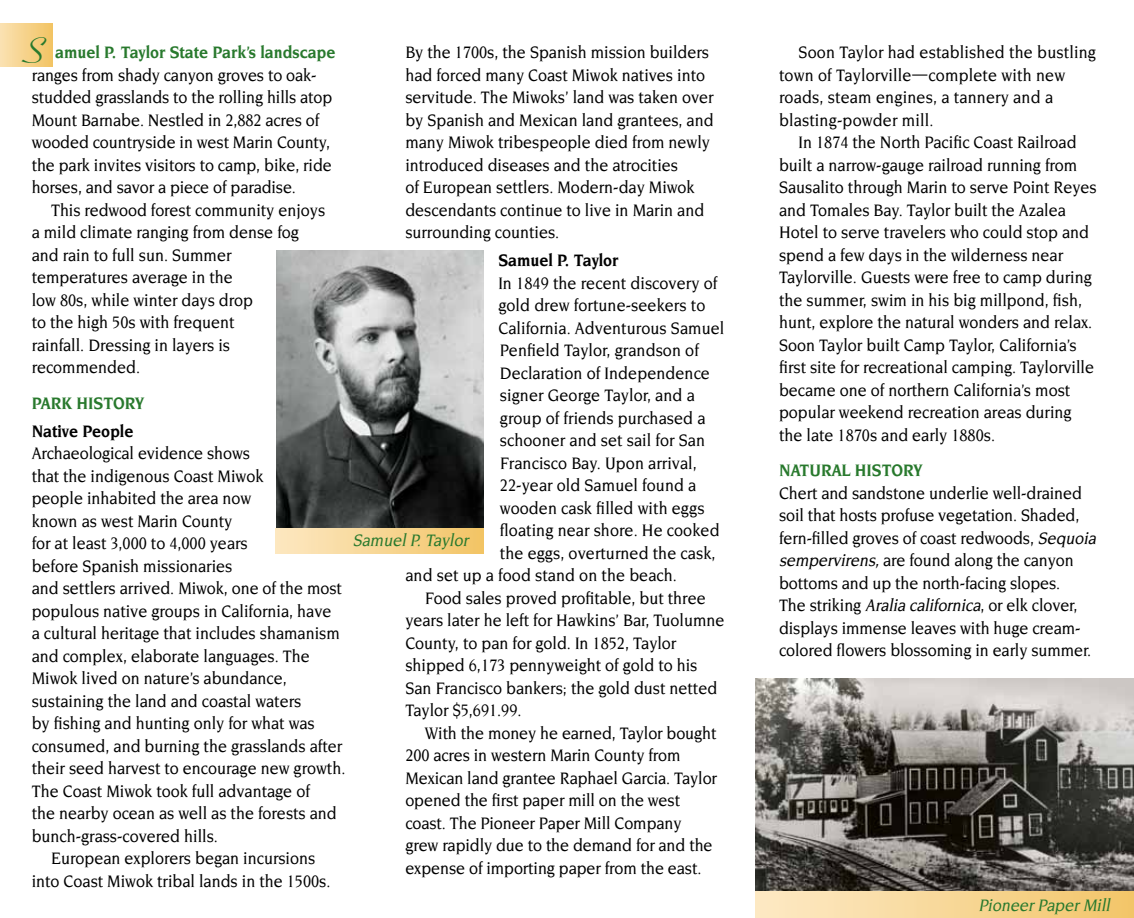
<style>
.page{position:relative;width:1134px;height:918px;background:#fff}
.page>*{position:absolute;margin:0;border:0;box-sizing:border-box;transform-origin:0 0}
.t1{font:500 18px/22.5px "Novarese";color:#000;scale:.9 1}
.t2{font:italic 500 18px "Novarese";color:#28792d;scale:.9 1}
.t3{font:700 18px "Novarese";letter-spacing:-.005em;color:#000;scale:.9 1}
.t4{font:700 18px "Novarese";letter-spacing:-.005em;color:#28792d;scale:.9 1}
.s1{font-family:"Ribbon 131 BT";font-weight:700;font-size:36px;color:#28792d}
.s2{font-weight:700;color:#28792d}
.s3{font-family:"Myriad Pro";font-weight:400}
.s4{font-style:italic}
</style>
<div class="page">
<div style="left:0;top:23px;width:52px;height:43px;background:linear-gradient(to right,#fae1b1,#f3c566)"></div>
<img style="left:755px;top:678px;width:379px;height:213px">
<div style="left:755px;top:891px;width:379px;height:27px;background:linear-gradient(to right,#fdeac7,#f3c66a)"></div>
<img style="left:276px;top:250px;width:207px;height:278px">
<div style="left:275px;top:528px;width:209px;height:26px;background:linear-gradient(to right,#fde8c3,#f2c466)"></div>
<p class="t1" style="left:32px;top:41px;width:339px;text-indent:-5px"><span class="s1">S</span> <span class="s2">amuel P. Taylor State Park’s landscape </span>ranges from shady canyon groves to oak&shy;studded grasslands to the rolling hills atop Mount Barnabe. Nestled in 2,882 acres of wooded countryside in west Marin County, the park invites visitors to camp, bike, ride horses, and savor a piece of paradise.</p>
<p class="t1" style="left:32px;top:199px;width:328px;text-indent:19px">This redwood forest community enjoys a mild climate ranging from dense fog and rain to full sun. Summer temperatures average in the<br>low 80s, while winter days drop<br>to the high 50s with frequent<br>rainfall. Dressing in layers is recommended.</p>
<p class="t4" style="left:32px;top:393px;width:127px">PARK HISTORY</p>
<p class="t3" style="left:32px;top:421px;width:114px">Native People</p>
<p class="t1" style="left:32px;top:442px;width:244px">Archaeological evidence shows</p>
<p class="t1" style="left:32px;top:465px;width:259px">that the indigenous Coast Miwok</p>
<p class="t1" style="left:32px;top:487px;width:246px">people inhabited the area now</p>
<p class="t1" style="left:32px;top:510px;width:225px">known as west Marin County</p>
<p class="t1" style="left:32px;top:532px;width:241px">for at least 3,000 to 4,000 years</p>
<p class="t1" style="left:32px;top:555px;width:225px">before Spanish missionaries</p>
<p class="t1" style="left:32px;top:577px;width:346px">and settlers arrived. Miwok, one of the most</p>
<p class="t1" style="left:32px;top:600px;width:335px">populous native groups in California, have</p>
<p class="t1" style="left:32px;top:622px;width:344px">a cultural heritage that includes shamanism</p>
<p class="t1" style="left:32px;top:645px;width:311px">and complex, elaborate languages. The</p>
<p class="t1" style="left:32px;top:667px;width:285px">Miwok lived on nature’s abundance,</p>
<p class="t1" style="left:32px;top:690px;width:301px">sustaining the land and coastal waters</p>
<p class="t1" style="left:32px;top:712px;width:316px">by fishing and hunting only for what was</p>
<p class="t1" style="left:32px;top:735px;width:347px">consumed, and burning the grasslands after</p>
<p class="t1" style="left:32px;top:757px;width:350px">their seed harvest to encourage new growth.</p>
<p class="t1" style="left:32px;top:780px;width:311px">The Coast Miwok took full advantage of</p>
<p class="t1" style="left:32px;top:802px;width:341px">the nearby ocean as well as the forests and</p>
<p class="t1" style="left:32px;top:825px;width:208px">bunch-grass-covered hills.</p>
<p class="t1" style="left:51px;top:847px;width:295px">European explorers began incursions</p>
<p class="t1" style="left:32px;top:870px;width:334px">into Coast Miwok tribal lands in the 1500s.</p>
<p class="t1" style="left:405px;top:41px;width:344px">By the 1700s, the Spanish mission builders had forced many Coast Miwok natives into servitude. The Miwoks’ land was taken over by Spanish and Mexican land grantees, and many Miwok tribespeople died from newly introduced diseases and the atrocities<br>of European settlers. Modern-day Miwok descendants continue to live in Marin and surrounding counties.</p>
<p class="t3" style="left:498px;top:250px;width:135px">Samuel P. Taylor</p>
<p class="t1" style="left:498px;top:272px;width:245px">In 1849 the recent discovery of</p>
<p class="t1" style="left:498px;top:294px;width:231px">gold drew fortune-seekers to</p>
<p class="t1" style="left:498px;top:317px;width:253px">California. Adventurous Samuel</p>
<p class="t1" style="left:500px;top:339px;width:223px">Penfield Taylor, grandson of</p>
<p class="t1" style="left:500px;top:362px;width:235px">Declaration of Independence</p>
<p class="t1" style="left:500px;top:384px;width:218px">signer George Taylor, and a</p>
<p class="t1" style="left:500px;top:407px;width:230px">group of friends purchased a</p>
<p class="t1" style="left:500px;top:429px;width:230px">schooner and set sail for San</p>
<p class="t1" style="left:500px;top:452px;width:220px">Francisco Bay. Upon arrival,</p>
<p class="t1" style="left:500px;top:474px;width:220px">22-year old Samuel found a</p>
<p class="t1" style="left:500px;top:497px;width:229px">wooden cask filled with eggs</p>
<p class="t1" style="left:500px;top:519px;width:246px">floating near shore. He cooked</p>
<p class="t1" style="left:500px;top:542px;width:241px">the eggs, overturned the cask,</p>
<p class="t1" style="left:405px;top:564px;width:303px">and set up a food stand on the beach.</p>
<p class="t1" style="left:425px;top:587px;width:314px">Food sales proved profitable, but three</p>
<p class="t1" style="left:405px;top:609px;width:356px">years later he left for Hawkins’ Bar, Tuolumne</p>
<p class="t1" style="left:405px;top:632px;width:303px">County, to pan for gold. In 1852, Taylor</p>
<p class="t1" style="left:405px;top:654px;width:326px">shipped 6,173 pennyweight of gold to his</p>
<p class="t1" style="left:405px;top:677px;width:348px">San Francisco bankers; the gold dust netted</p>
<p class="t1" style="left:405px;top:699px;width:131px">Taylor $5,691.99.</p>
<p class="t1" style="left:425px;top:722px;width:326px">With the money he earned, Taylor bought</p>
<p class="t1" style="left:405px;top:744px;width:307px">200 acres in western Marin County from</p>
<p class="t1" style="left:405px;top:767px;width:348px">Mexican land grantee Raphael Garcia. Taylor</p>
<p class="t1" style="left:405px;top:789px;width:307px">opened the first paper mill on the west</p>
<p class="t1" style="left:405px;top:812px;width:308px">coast. The Pioneer Paper Mill Company</p>
<p class="t1" style="left:405px;top:834px;width:343px">grew rapidly due to the demand for and the</p>
<p class="t1" style="left:405px;top:857px;width:330px">expense of importing paper from the east.</p>
<p class="t2" style="left:353px;top:530px;width:134px">SamuelP.Taylor</p>
<p class="t1" style="left:779px;top:41px;width:354px;text-indent:19px">Soon Taylor had established the bustling town of Taylorville<span class="s3">—</span>complete with new roads, steam engines, a tannery and a blasting-powder mill.</p>
<p class="t1" style="left:779px;top:131px;width:355px;text-indent:19px">In 1874 the North Pacific Coast Railroad built a narrow-gauge railroad running from Sausalito through Marin to serve Point Reyes and Tomales Bay. Taylor built the Azalea Hotel to serve travelers who could stop and spend a few days in the wilderness near Taylorville. Guests were free to camp during the summer, swim in his big millpond, fish, hunt, explore the natural wonders and relax.<br>Soon Taylor built Camp Taylor, California’s first site for recreational camping. Taylorville became one of northern California’s most popular weekend recreation areas during the late 1870s and early 1880s.</p>
<p class="t4" style="left:779px;top:460px;width:161px">NATURAL HISTORY</p>
<p class="t1" style="left:779px;top:482px;width:358px">Chert and sandstone underlie well-drained soil that hosts profuse vegetation. Shaded, fern-filled groves of coast redwoods, <span class="s4">Sequoia sempervirens,</span>are found along the canyon bottoms and up the north-facing slopes.<br>The striking <span class="s4">Aralia californica</span>, or elk clover, displays immense leaves with huge cream&shy;colored flowers blossoming in early summer.</p>
<p class="t2" style="left:979px;top:895px;width:151px">PioneerPaperMill</p>
</div>
